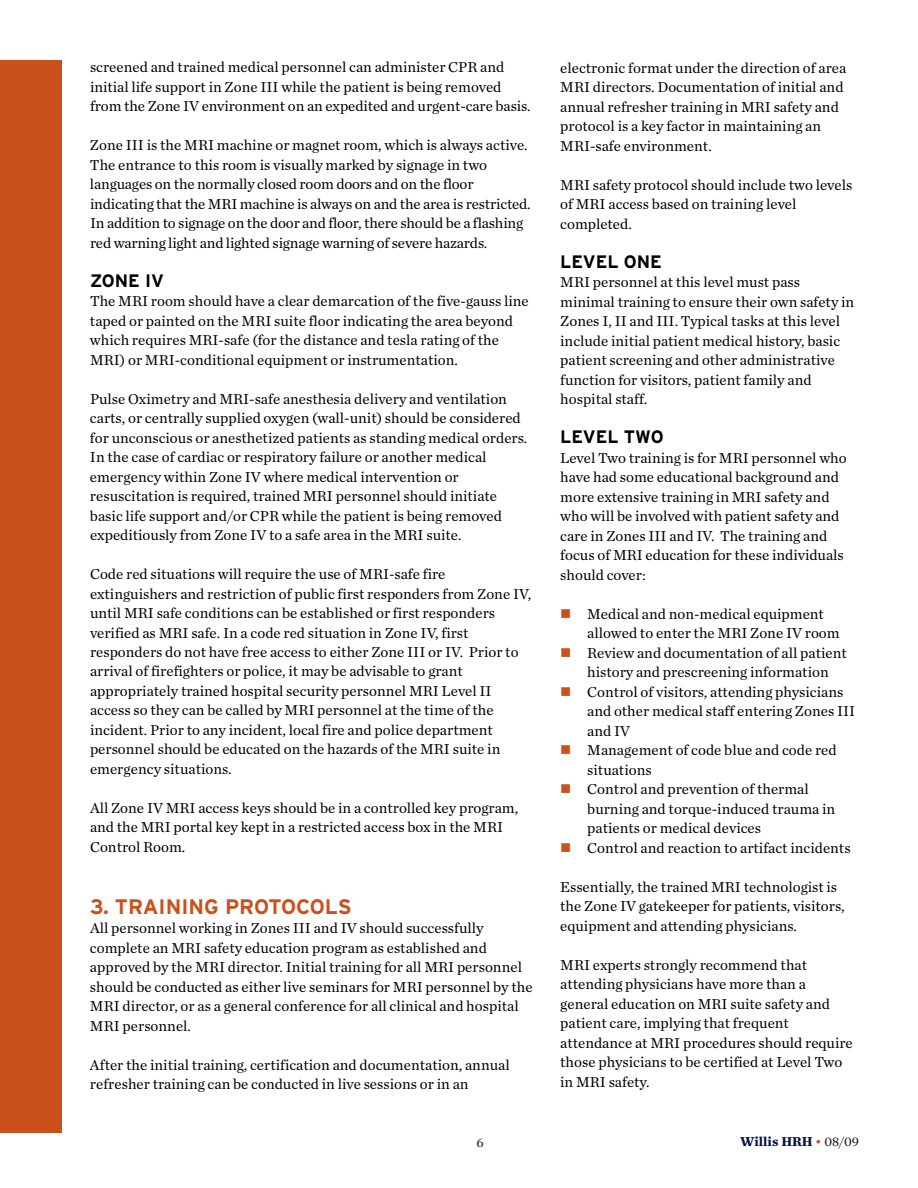
<style>
.page{position:relative;width:918px;height:1188px;background:#fff}
.page>*{position:absolute;margin:0;border:0;box-sizing:border-box;transform-origin:0 0}
.t1{font:700 21px "Interstate";color:#cb511c}
.t2{font:700 18px "Interstate";color:#000}
.t3{font:15px/19.5px "Chronicle Text G1";color:#000}
.t4{font:700 13.5px "Chronicle Text G1";color:#001447}
.t5{font:13.5px "Chronicle Text G1";color:#231f20}
.s1{font-weight:400;color:#cb511c}
.s2{font-weight:400;color:#231f20}
</style>
<div class="page">
<div style="left:0;top:61px;width:62px;height:1072px;background:#cb511c"></div>
<p class="t3" style="left:90px;top:59px;width:442px">screened and trained medical personnel can administer CPR and initial life support in Zone III while the patient is being removed from the Zone IV environment on an expedited and urgent-care basis.</p>
<p class="t3" style="left:90px;top:137px;width:442px">Zone III is the MRI machine or magnet room, which is always active.<br>The entrance to this room is visually marked by signage in two languages on the normally closed room doors and on the floor indicating that the MRI machine is always on and the area is restricted.<br>In addition to signage on the door and floor, there should be a flashing red warning light and lighted signage warning of severe hazards.</p>
<p class="t2" style="left:90px;top:270px;width:76px">ZONE IV</p>
<p class="t3" style="left:90px;top:293px;width:440px">The MRI room should have a clear demarcation of the five-gauss line taped or painted on the MRI suite floor indicating the area beyond which requires MRI-safe (for the distance and tesla rating of the MRI) or MRI-conditional equipment or instrumentation.</p>
<p class="t3" style="left:90px;top:390px;width:439px">Pulse Oximetry and MRI-safe anesthesia delivery and ventilation carts, or centrally supplied oxygen (wall-unit) should be considered for unconscious or anesthetized patients as standing medical orders.<br>In the case of cardiac or respiratory failure or another medical emergency within Zone IV where medical intervention or resuscitation is required, trained MRI personnel should initiate basic life support and/or CPR while the patient is being removed expeditiously from Zone IV to a safe area in the MRI suite.</p>
<p class="t3" style="left:90px;top:566px;width:443px">Code red situations will require the use of MRI-safe fire extinguishers and restriction of public first responders from Zone IV, until MRI safe conditions can be established or first responders verified as MRI safe. In a code red situation in Zone IV, first responders do not have free access to either Zone III or IV. Prior to arrival of firefighters or police, it may be advisable to grant appropriately trained hospital security personnel MRI Level II access so they can be called by MRI personnel at the time of the incident. Prior to any incident, local fire and police department personnel should be educated on the hazards of the MRI suite in emergency situations.</p>
<p class="t3" style="left:90px;top:800px;width:430px">All Zone IV MRI access keys should be in a controlled key program, and the MRI portal key kept in a restricted access box in the MRI<br>Control Room.</p>
<h1 class="t1" style="left:90px;top:894px;width:263px">3. TRAINING PROTOCOLS</h1>
<p class="t3" style="left:90px;top:920px;width:444px">All personnel working in Zones III and IV should successfully complete an MRI safety education program as established and approved by the MRI director. Initial training for all MRI personnel should be conducted as either live seminars for MRI personnel by the MRI director, or as a general conference for all clinical and hospital MRI personnel.</p>
<p class="t3" style="left:90px;top:1056px;width:421px">After the initial training, certification and documentation, annual refresher training can be conducted in live sessions or in an</p>
<p class="t3" style="left:560px;top:60px;width:288px">electronic format under the direction of area MRI directors. Documentation of initial and annual refresher training in MRI safety and protocol is a key factor in maintaining an MRI-safe environment.</p>
<p class="t3" style="left:560px;top:177px;width:294px">MRI safety protocol should include two levels of MRI access based on training level completed.</p>
<p class="t2" style="left:560px;top:251px;width:103px">LEVEL ONE</p>
<p class="t3" style="left:560px;top:274px;width:296px">MRI personnel at this level must pass minimal training to ensure their own safety in Zones I, II and III. Typical tasks at this level include initial patient medical history, basic patient screening and other administrative function for visitors, patient family and hospital staff.</p>
<p class="t2" style="left:560px;top:427px;width:105px">LEVEL TWO</p>
<p class="t3" style="left:560px;top:450px;width:288px">Level Two training is for MRI personnel who have had some educational background and more extensive training in MRI safety and who will be involved with patient safety and care in Zones III and IV. The training and focus of MRI education for these individuals should cover:</p>
<p class="t3" style="left:587px;top:606px;width:270px">Medical and non-medical equipment allowed to enter the MRI Zone IV room Review and documentation of all patient history and prescreening information Control of visitors, attending physicians and other medical staff entering Zones III and IV<br>Management of code blue and code red situations<br>Control and prevention of thermal burning and torque-induced trauma in patients or medical devices<br>Control and reaction to artifact incidents</p>
<p class="t3" style="left:560px;top:879px;width:286px">Essentially, the trained MRI technologist is the Zone IV gatekeeper for patients, visitors, equipment and attending physicians.</p>
<p class="t3" style="left:560px;top:957px;width:294px">MRI experts strongly recommend that attending physicians have more than a general education on MRI suite safety and patient care, implying that frequent attendance at MRI procedures should require those physicians to be certified at Level Two in MRI safety.</p>
<p class="t5" style="left:476px;top:1138px;width:9px">6</p>
<p class="t4" style="left:740px;top:1137px;width:121px">Willis HRH <span class="s1">•</span> <span class="s2">08/09</span></p>
</div>
